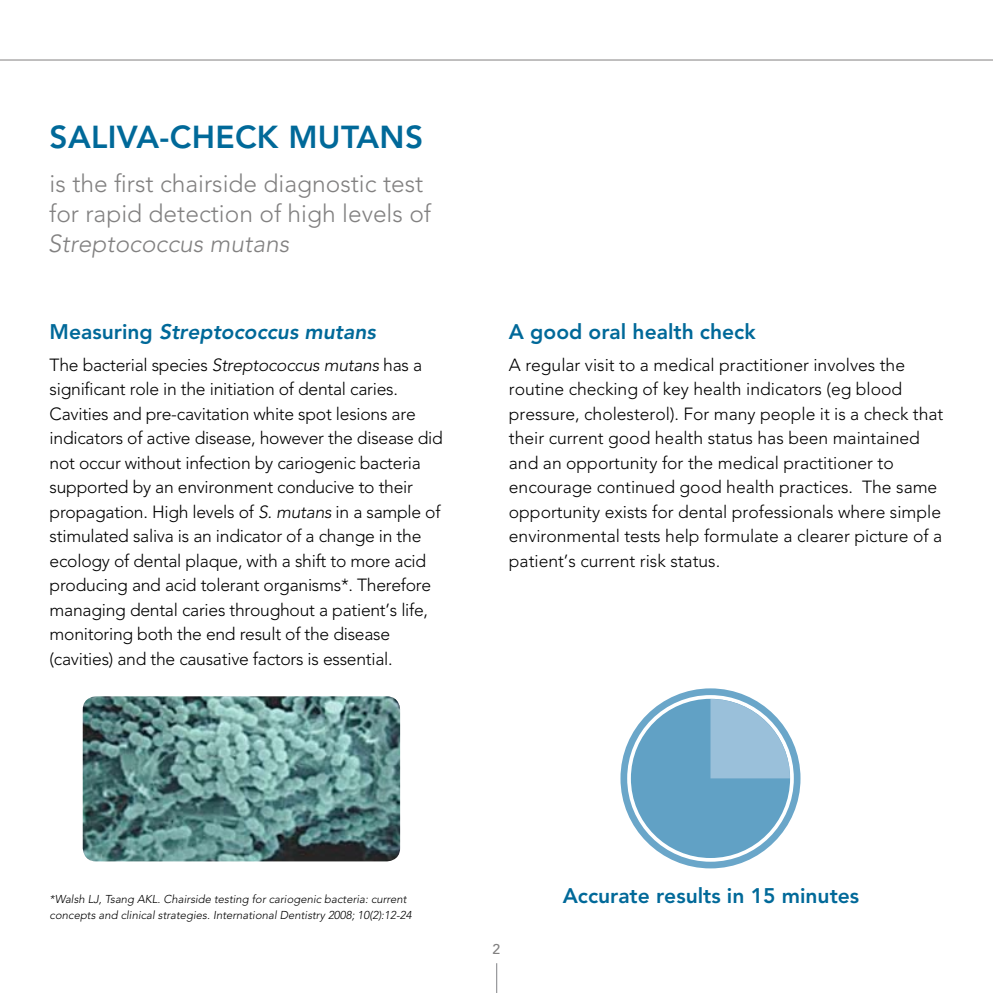
<style>
.page{position:relative;width:993px;height:993px;background:#fff}
.page>*{position:absolute;margin:0;border:0;box-sizing:border-box;transform-origin:0 0}
.t1{font:800 31.5px "Avenir LT Std";letter-spacing:.01em;color:#006999}
.t2{font:300 24.5px/29.8px "Avenir LT Std";color:#828181}
.t3{font:italic 300 24.5px "Avenir LT Std";color:#828181}
.t4{font:800 21px "Avenir LT Std";color:#006999}
.t5{font:italic 800 21px "Avenir LT Std";color:#006999}
.t6{font:300 17.5px/24.5px "Avenir LT Std";letter-spacing:-.015em;color:#000}
.t7{font:500 14px "Avenir LT Std";color:#828181}
.t8{font:italic 300 11.38px/15.8px "Avenir LT Std";color:#000}
.s1{font-style:normal}
.s2{font-style:italic}
</style>
<div class="page">
<hr style="left:496px;top:962px;width:1px;height:30px;background:#808285">
<hr style="left:0;top:59px;width:992px;height:2px;background:#c0bfbf">
<div style="left:630px;top:698px;width:159px;height:159px;background:#61a1c5;border-radius:50%"></div>
<div style="left:620px;top:688px;width:180px;height:180px;border:7px solid #6aa6c9;border-radius:50%"></div>
<svg style="left:710px;top:698px;width:79px;height:80px;background:#a4c6dd"></svg>
<img style="left:83px;top:696px;width:317px;height:165px">
<h1 class="t1" style="left:50px;top:118px;width:375px">SALIVA-CHECK MUTANS</h1>
<h2 class="t2" style="left:49px;top:169px;width:383px">is the first chairside diagnostic test for rapid detection of high levels of</h2>
<h2 class="t3" style="left:48px;top:229px;width:243px">Streptococcus mutans</h2>
<p class="t5" style="left:50px;top:319px;width:327px"><span class="s1">Measuring</span> Streptococcus mutans</p>
<p class="t6" style="left:50px;top:352px;width:394px">The bacterial species <span class="s2">Streptococcus mutans</span> has a significant role in the initiation of dental caries.<br>Cavities and pre-cavitation white spot lesions are indicators of active disease, however the disease did not occur without infection by cariogenic bacteria supported by an environment conducive to their propagation. High levels of <span class="s2">S. mutans</span> in a sample of stimulated saliva is an indicator of a change in the ecology of dental plaque, with a shift to more acid producing and acid tolerant organisms*. Therefore managing dental caries throughout a patient’s life, monitoring both the end result of the disease (cavities) and the causative factors is essential.</p>
<p class="t4" style="left:508px;top:319px;width:248px">A good oral health check</p>
<p class="t6" style="left:508px;top:352px;width:436px">A regular visit to a medical practitioner involves the routine checking of key health indicators (eg blood pressure, cholesterol). For many people it is a check that their current good health status has been maintained and an opportunity for the medical practitioner to encourage continued good health practices. The same opportunity exists for dental professionals where simple environmental tests help formulate a clearer picture of a patient’s current risk status.</p>
<p class="t8" style="left:50px;top:890px;width:363px">*Walsh LJ, Tsang AKL. Chairside testing for cariogenic bacteria: current concepts and clinical strategies. International Dentistry 2008; 10(2):12-24</p>
<p class="t4" style="left:562px;top:882px;width:298px">Accurate results in 15 minutes</p>
<p class="t7" style="left:492px;top:940px;width:9px">2</p>
</div>
